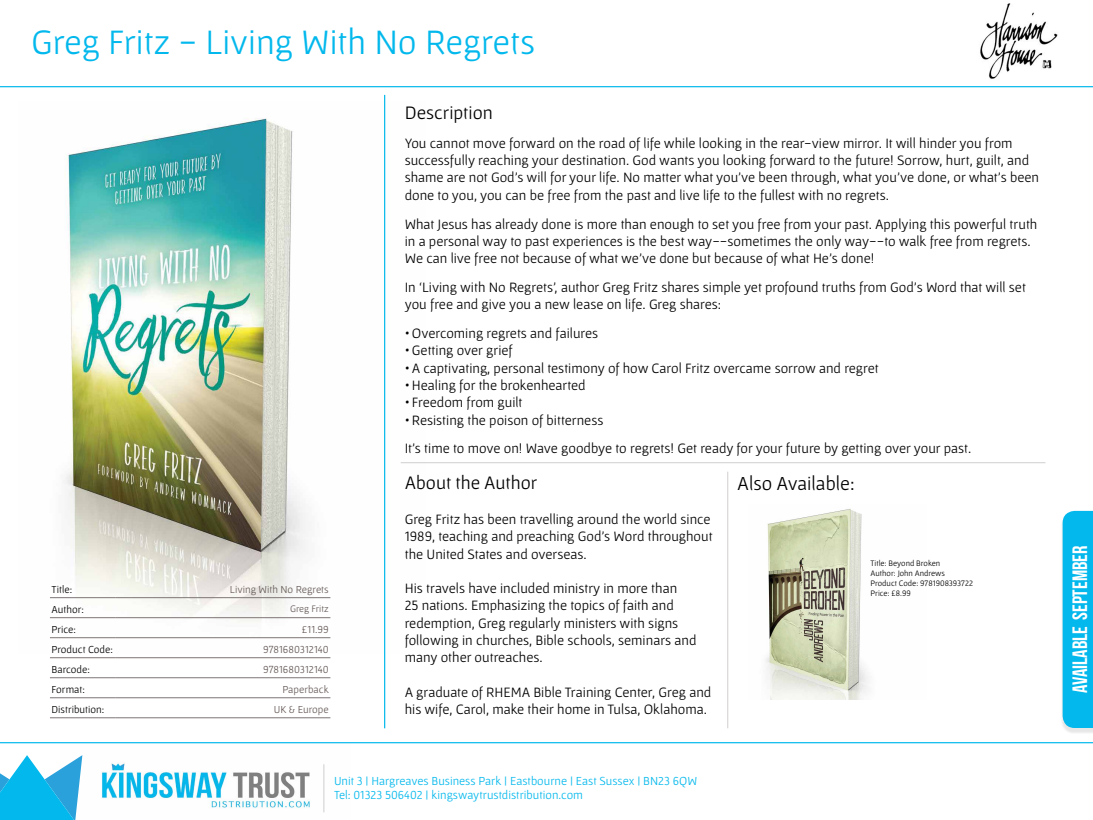
<style>
.page{position:relative;width:1093px;height:820px;background:#fff}
.page>*{position:absolute;margin:0;border:0;box-sizing:border-box;transform-origin:0 0}
.t1{font:36px "Gafata";color:#03b8ec}
.t2{font:20.8px "Bebas Neue";color:#fff}
.t3{font:20px "Gafata";color:#000}
.t4{font:19.2px "Gafata";color:#000}
.t5{font:14.4px/17.3px "Gafata";color:#000}
.t6{font:12.4px/14.9px "Gafata";color:#03b8ec}
.t7{font:10.8px "Gafata";color:#655a57}
.t8{font:10.8px "Gafata";color:#000}
.t9{font:10px "Gafata";color:#655a57}
.t10{font:8.4px/10.1px "Gafata";color:#000}
</style>
<div class="page">
<img style="left:980px;top:3px;width:78px;height:76px">
<img style="left:50px;top:101px;width:376px;height:552px">
<img style="left:60px;top:743px;width:290px;height:70px">
<hr style="left:0;top:741px;width:1093px;height:2px;background:#03b8ec">
<hr style="left:323px;top:764px;width:1px;height:48px;background:#7c7574">
<svg style="left:0;top:754px;width:82px;height:65px"></svg>
<div style="left:1060px;top:512px;width:33px;height:221px;background:#000;opacity:.1"></div>
<div style="left:1062px;top:510px;width:31px;height:217px;background:#03b8ec"></div>
<hr style="left:384px;top:95px;width:1px;height:633px;background:#03b8ec">
<hr style="left:50px;top:717px;width:66px;height:1px;background:#7c7574">
<hr style="left:116px;top:717px;width:214px;height:1px;background:#7c7574">
<hr style="left:50px;top:597px;width:66px;height:1px;background:#7c7574">
<hr style="left:116px;top:597px;width:214px;height:1px;background:#7c7574">
<hr style="left:50px;top:617px;width:66px;height:1px;background:#7c7574">
<hr style="left:116px;top:617px;width:214px;height:1px;background:#7c7574">
<hr style="left:50px;top:637px;width:66px;height:1px;background:#7c7574">
<hr style="left:116px;top:637px;width:214px;height:1px;background:#7c7574">
<hr style="left:50px;top:657px;width:66px;height:1px;background:#7c7574">
<hr style="left:116px;top:657px;width:214px;height:1px;background:#7c7574">
<hr style="left:50px;top:677px;width:66px;height:1px;background:#7c7574">
<hr style="left:116px;top:677px;width:214px;height:1px;background:#7c7574">
<hr style="left:50px;top:697px;width:66px;height:1px;background:#7c7574">
<hr style="left:116px;top:697px;width:214px;height:1px;background:#7c7574">
<hr style="left:0;top:86px;width:1093px;height:1px;background:#03b8ec">
<hr style="left:401px;top:462px;width:644px;height:1px;background:#7c7574">
<img style="left:766px;top:509px;width:102px;height:190px">
<hr style="left:727px;top:471px;width:1px;height:257px;background:#7c7574">
<h1 class="t1" style="left:31px;top:21px;width:505px">Greg Fritz - Living With No Regrets</h1>
<p class="t8" style="left:52px;top:582px;width:22px">Title:</p>
<p class="t7" style="left:230px;top:582px;width:100px">Living With No Regrets</p>
<p class="t8" style="left:52px;top:602px;width:34px">Author:</p>
<p class="t9" style="left:290px;top:602px;width:40px">Greg Fritz</p>
<p class="t8" style="left:52px;top:622px;width:26px">Price:</p>
<p class="t7" style="left:302px;top:622px;width:28px">£11.99</p>
<p class="t8" style="left:52px;top:642px;width:63px">Product Code:</p>
<p class="t7" style="left:263px;top:642px;width:67px">9781680312140</p>
<p class="t8" style="left:52px;top:662px;width:40px">Barcode:</p>
<p class="t7" style="left:263px;top:662px;width:67px">9781680312140</p>
<p class="t8" style="left:52px;top:682px;width:35px">Format:</p>
<p class="t7" style="left:282px;top:682px;width:48px">Paperback</p>
<p class="t8" style="left:52px;top:702px;width:54px">Distribution:</p>
<p class="t7" style="left:274px;top:702px;width:56px">UK &amp; Europe</p>
<h3 class="t4" style="left:405px;top:101px;width:90px">Description</h3>
<p class="t5" style="left:405px;top:134px;width:636px">You cannot move forward on the road of life while looking in the rear-view mirror. It will hinder you from successfully reaching your destination. God wants you looking forward to the future! Sorrow, hurt, guilt, and shame are not God’s will for your life. No matter what you’ve been through, what you’ve done, or what’s been done to you, you can be free from the past and live life to the fullest with no regrets.</p>
<p class="t5" style="left:405px;top:215px;width:634px">What Jesus has already done is more than enough to set you free from your past. Applying this powerful truth in a personal way to past experiences is the best way--sometimes the only way--to walk free from regrets.<br>We can live free not because of what we’ve done but because of what He’s done!</p>
<p class="t5" style="left:405px;top:278px;width:623px">In ‘Living with No Regrets’, author Greg Fritz shares simple yet profound truths from God’s Word that will set you free and give you a new lease on life. Greg shares:</p>
<p class="t5" style="left:405px;top:324px;width:195px">•Overcoming regrets and failures</p>
<p class="t5" style="left:405px;top:341px;width:110px">•Getting over grief</p>
<p class="t5" style="left:405px;top:359px;width:475px">•A captivating, personal testimony of how Carol Fritz overcame sorrow and regret</p>
<p class="t5" style="left:405px;top:376px;width:183px">•Healing for the brokenhearted</p>
<p class="t5" style="left:405px;top:393px;width:119px">• Freedom from guilt</p>
<p class="t5" style="left:405px;top:405px;width:568px;line-height:28.8px">•Resisting the poison of bitterness<br>It’s time to move on! Wave goodbye to regrets! Get ready for your future by getting over your past.</p>
<h3 class="t4" style="left:405px;top:471px;width:134px">About the Author</h3>
<p class="t5" style="left:405px;top:510px;width:309px">Greg Fritz has been travelling around the world since<br>1989, teaching and preaching God’s Word throughout the United States and overseas.</p>
<p class="t5" style="left:405px;top:579px;width:293px">His travels have included ministry in more than<br>25 nations. Emphasizing the topics of faith and redemption, Greg regularly ministers with signs following in churches, Bible schools, seminars and many other outreaches.</p>
<p class="t5" style="left:405px;top:682px;width:308px">A graduate of RHEMA Bible Training Center, Greg and his wife, Carol, make their home in Tulsa, Oklahoma.</p>
<h3 class="t3" style="left:737px;top:471px;width:119px">Also Available:</h3>
<p class="t10" style="left:870px;top:557px;width:104px">Title: Beyond Broken<br>Author: John Andrews<br>Product Code: 9781908393722<br>Price: £8.99</p>
<p class="t6" style="left:334px;top:772px;width:365px">Unit 3 | Hargreaves Business Park | Eastbourne | East Sussex | BN23 6QW<br>Tel: 01323 506402 | kingswaytrustdistribution.com</p>
<h2 class="t2" style="left:1069px;top:693px;width:149px;rotate:-90deg">Available september</h2>
</div>
